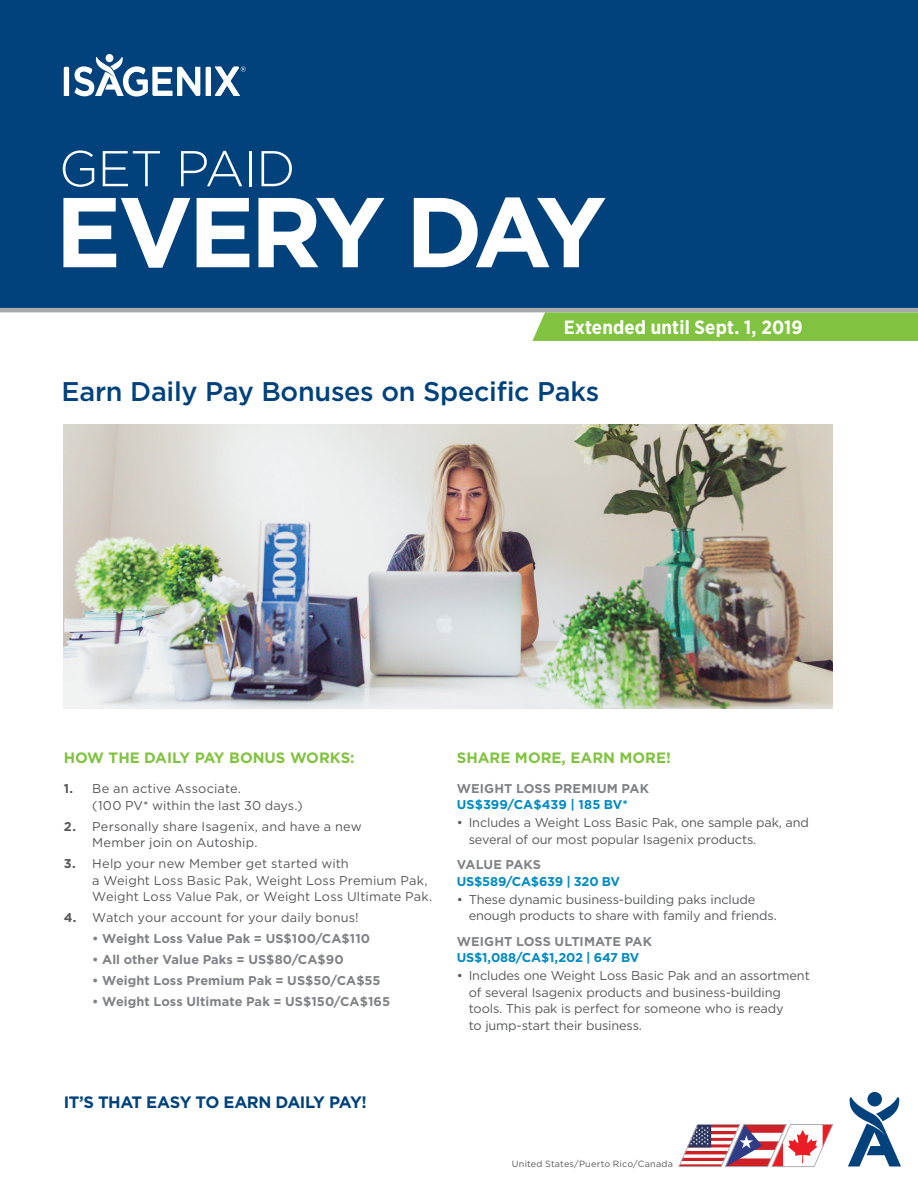
<style>
.page{position:relative;width:918px;height:1188px;background:#fff}
.page>*{position:absolute;margin:0;border:0;box-sizing:border-box;transform-origin:0 0}
.Headline{font:700 99px "Gotham";letter-spacing:-.06em;color:#fff}
.Headline-2{font:300 50.25px "Gotham";letter-spacing:-.02em;color:#fff}
.t1{font:500 27px "Gotham";letter-spacing:-.01em;color:#01427c}
.t2{font:700 19.2px "Gotham Narrow";letter-spacing:.01em;color:#fff}
.Answer{font:700 16.5px "Gotham";letter-spacing:-.03em;color:#01427c}
.Green_Subhead{font:700 15px "Gotham";color:#81c340}
.Body_Bullet{font:12.75px/16.5px "Gotham";letter-spacing:-.01em;color:#57585a}
.Green_Subhead-2{font:12.75px/16.5px "Gotham";letter-spacing:.01em;color:#57585a}
.Bold_light_gray_bull{font:700 12.75px "Gotham";letter-spacing:.005em;color:#808285}
.Sub_Subheadline_Grey{font:700 12.75px "Gotham";letter-spacing:.005em;color:#808285}
.Answer-2{font:700 12.75px "Gotham";letter-spacing:-.015em;color:#008bc1}
.Sub_Subheadline_-_64{font:700 12.75px "Gotham";letter-spacing:.005em;color:#008bc1}
.t3{font:9px "Gotham";letter-spacing:.025em;color:#57585a}
.s1{font-weight:700}
</style>
<div class="page">
<svg style="left:848px;top:1092px;width:53px;height:74px"></svg>
<svg style="left:678px;top:1124px;width:155px;height:43px"></svg>
<img style="left:64px;top:424px;width:769px;height:284px">
<div style="left:0;top:0;width:918px;height:308px;background:#01427c"></div>
<div style="left:106px;top:54px;width:7px;height:8px;background:#fff;border-radius:50%"></div>
<svg style="left:64px;top:57px;width:136px;height:40px"></svg>
<svg style="left:206px;top:67px;width:40px;height:29px"></svg>
<hr style="left:0;top:308px;width:918px;height:4px;background:#a8a9ad">
<svg style="left:532px;top:312px;width:386px;height:29px;background:#84c446"></svg>
<p class="Headline-2" style="left:59px;top:137px;width:238px">GET PAID</p>
<p class="Headline" style="left:55px;top:167px;width:553px">EVERY DAY</p>
<p class="t2" style="left:564px;top:315px;width:240px">Extended until Sept. 1, 2019</p>
<p class="t1" style="left:62px;top:374px;width:539px">Earn Daily Pay Bonuses on Specific Paks</p>
<p class="Green_Subhead" style="left:64px;top:748px;width:292px">HOW THE DAILY PAY BONUS WORKS:</p>
<p class="Green_Subhead-2" style="left:92px;top:780px;width:212px;text-indent:-28px"><span class="s1">1.</span> Be an active Associate.<br>(100 PV* within the last 30 days.)</p>
<p class="Green_Subhead-2" style="left:92px;top:818px;width:271px;text-indent:-28px"><span class="s1">2.</span> Personally share Isagenix, and have a new<br>Member join on Autoship.</p>
<p class="Green_Subhead-2" style="left:92px;top:855px;width:341px;text-indent:-28px"><span class="s1">3.</span> Help your new Member get started with<br>a Weight Loss Basic Pak, Weight Loss Premium Pak,<br>Weight Loss Value Pak, or Weight Loss Ultimate Pak.</p>
<p class="Green_Subhead-2" style="left:64px;top:909px;width:296px"><span class="s1">4.</span> Watch your account for your daily bonus!</p>
<p class="Bold_light_gray_bull" style="left:92px;top:930px;width:279px">• Weight Loss Value Pak = US$100/CA$110</p>
<p class="Bold_light_gray_bull" style="left:92px;top:951px;width:253px">• All other Value Paks = US$80/CA$90</p>
<p class="Bold_light_gray_bull" style="left:92px;top:972px;width:290px">• Weight Loss Premium Pak = US$50/CA$55</p>
<p class="Bold_light_gray_bull" style="left:92px;top:993px;width:299px">• Weight Loss Ultimate Pak = US$150/CA$165</p>
<p class="Green_Subhead" style="left:457px;top:747px;width:216px">SHARE MORE, EARN MORE!</p>
<p class="Sub_Subheadline_Grey" style="left:457px;top:780px;width:194px">WEIGHT LOSS PREMIUM PAK</p>
<p class="Sub_Subheadline_-_64" style="left:457px;top:796px;width:173px">US$399/CA$439 | 185 BV*</p>
<p class="Body_Bullet" style="left:469px;top:814px;width:342px;text-indent:-12px">• Includes a Weight Loss Basic Pak, one sample pak, and several of our most popular Isagenix products.</p>
<p class="Sub_Subheadline_Grey" style="left:457px;top:856px;width:86px">VALUE PAKS</p>
<p class="Answer-2" style="left:457px;top:873px;width:165px">US$589/CA$639 | 320 BV</p>
<p class="Body_Bullet" style="left:469px;top:891px;width:310px;text-indent:-12px">• These dynamic business-building paks include enough products to share with family and friends.</p>
<p class="Sub_Subheadline_Grey" style="left:457px;top:933px;width:197px">WEIGHT LOSS ULTIMATE PAK</p>
<p class="Answer-2" style="left:457px;top:949px;width:184px">US$1,088/CA$1,202 | 647 BV</p>
<p class="Body_Bullet" style="left:469px;top:967px;width:343px;text-indent:-12px">• Includes one Weight Loss Basic Pak and an assortment of several Isagenix products and business-building tools. This pak is perfect for someone who is ready<br>to jump-start their business.</p>
<p class="Answer" style="left:64px;top:1091px;width:305px">IT’S THAT EASY TO EARN DAILY PAY!</p>
<p class="t3" style="left:512px;top:1158px;width:163px">United States/Puerto Rico/Canada</p>
</div>
